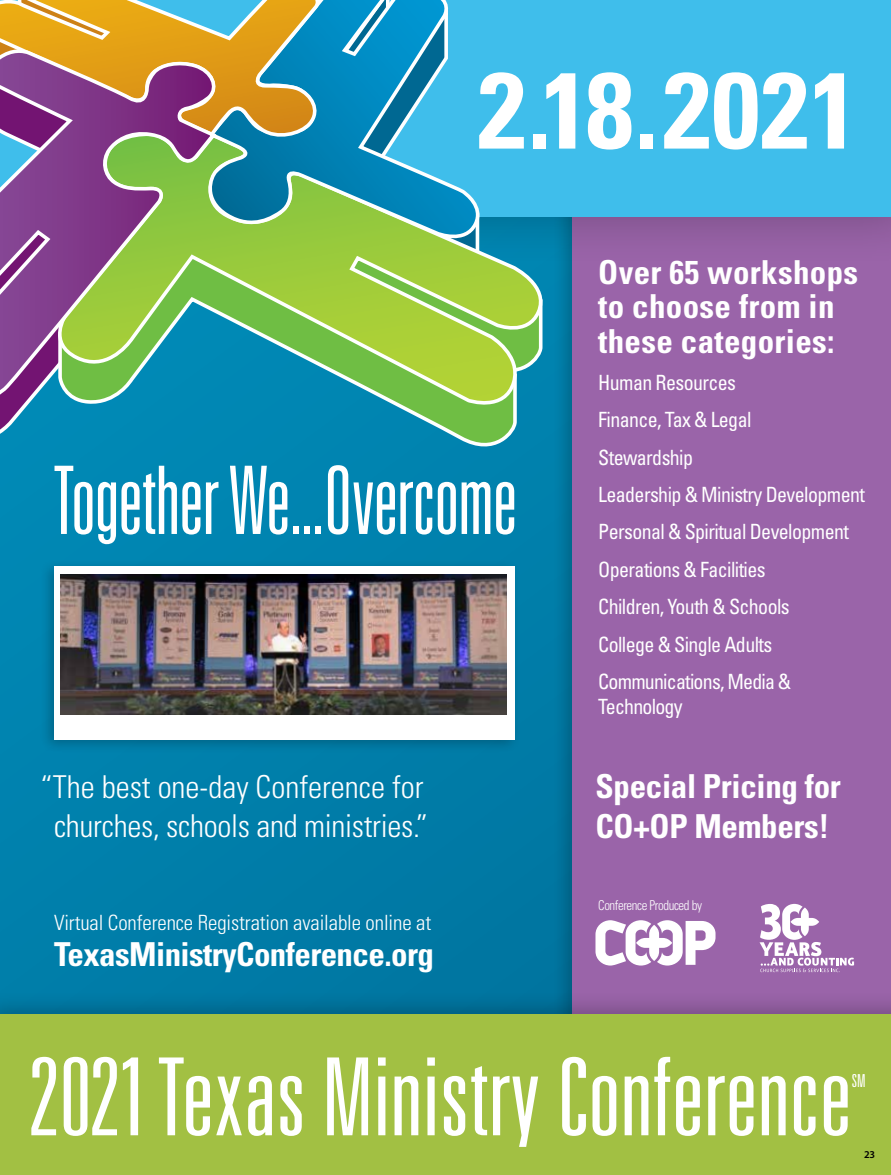
<style>
.page{position:relative;width:891px;height:1175px;background:#fff}
.page>*{position:absolute;margin:0;border:0;box-sizing:border-box;transform-origin:0 0}
.t1{font:700 condensed 107.85px "Univers LT Std";letter-spacing:.01em;color:#fff}
.t2{font:300 ultra-condensed 107.7px "Univers LT Std";color:#fff;scale:1.07 1}
.t3{font:300 ultra-condensed 94.5px "Univers LT Std";letter-spacing:-.01em;color:#fff;scale:.93 1}
.t4{font:700 condensed 33px/39.6px "Univers LT Std";letter-spacing:-.01em;color:#fff}
.t5{font:700 condensed 33px/34.5px "Univers LT Std";letter-spacing:.01em;color:#fff}
.t6{font:300 condensed 31.5px/39px "Univers LT Std";letter-spacing:-.01em;color:#fff;text-align:center}
.t7{font:condensed 21px/37.3px "Univers LT Std";letter-spacing:-.03em;color:#fff;scale:.95 1}
.t8{font:300 condensed 21px "Univers LT Std";letter-spacing:-.005em;color:#fff}
.t9{font:300 ultra-condensed 17.85px "Univers LT Std";color:#fff;scale:1.07 1}
.t10{font:300 condensed 13.5px "Univers LT Std";letter-spacing:-.03em;color:#fff;scale:.95 1}
.t11{font:600 10.5px "Myriad Pro";color:#000}
</style>
<div class="page">
<div style="left:0;top:0;width:891px;height:1174px;background:#007faa"></div>
<div style="left:552px;top:174px;width:339px;height:916px;background:#000;opacity:.22"></div>
<div style="left:572px;top:185px;width:319px;height:886px;background:#9a64a9"></div>
<div style="left:0;top:990px;width:891px;height:184px;background:#000;opacity:.22"></div>
<div style="left:0;top:1014px;width:891px;height:160px;background:#a2c043"></div>
<div style="left:0;top:0;width:891px;height:268px;background:#000;opacity:.22"></div>
<div style="left:0;top:0;width:891px;height:216px;background:#3fbeeb"></div>
<svg style="left:0;top:411px;width:56px;height:36px"></svg>
<svg style="left:56px;top:412px;width:461px;height:37px"></svg>
<svg style="left:47px;top:216px;width:508px;height:196px"></svg>
<svg style="left:224px;top:0;width:260px;height:249px"></svg>
<svg style="left:0;top:0;width:323px;height:140px;background:#aaa55f"></svg>
<svg style="left:0;top:46px;width:224px;height:365px;background:#83807a"></svg>
<div style="left:39px;top:559px;width:482px;height:194px;background:#000;opacity:.22"></div>
<div style="left:54px;top:566px;width:460px;height:174px;background:#fff"></div>
<img style="left:61px;top:574px;width:445px;height:141px">
<svg style="left:596px;top:920px;width:120px;height:45px"></svg>
<svg style="left:760px;top:904px;width:94px;height:68px"></svg>
<h1 class="t1" style="left:478px;top:44px;width:381px">2.18.2021</h1>
<h3 class="t3" style="left:52px;top:451px;width:501px">Together We...Overcome</h3>
<h3 class="t6" style="left:40px;top:767px;width:389px">“The best one-day Conference for churches, schools and ministries.”</h3>
<p class="t8" style="left:54px;top:910px;width:379px">Virtual Conference Registration available online at</p>
<h3 class="t4" style="left:54px;top:934px;width:381px">TexasMinistryConference.org</h3>
<h3 class="t5" style="left:598px;top:254px;width:262px">Over 65 workshops to choose from in these categories:</h3>
<p class="t7" style="left:598px;top:363px;width:282px">Human Resources<br>Finance, Tax &amp; Legal<br>Stewardship<br>Leadership &amp; Ministry Development<br>Personal &amp; Spiritual Development<br>Operations &amp; Facilities<br>Children, Youth &amp; Schools<br>College &amp; Single Adults<br>Communications, Media &amp;</p>
<p class="t7" style="left:598px;top:688px;width:90px">Technology</p>
<h3 class="t4" style="left:596px;top:766px;width:247px">Special Pricing for<br>CO+OP Members!</h3>
<p class="t10" style="left:598px;top:897px;width:111px">Conference Produced by</p>
<h2 class="t2" style="left:28px;top:1041px;width:772px">2021 Texas Ministry Conference</h2>
<p class="t9" style="left:852px;top:1071px;width:14px">SM</p>
<p class="t11" style="left:864px;top:1149px;width:13px">23</p>
</div>
